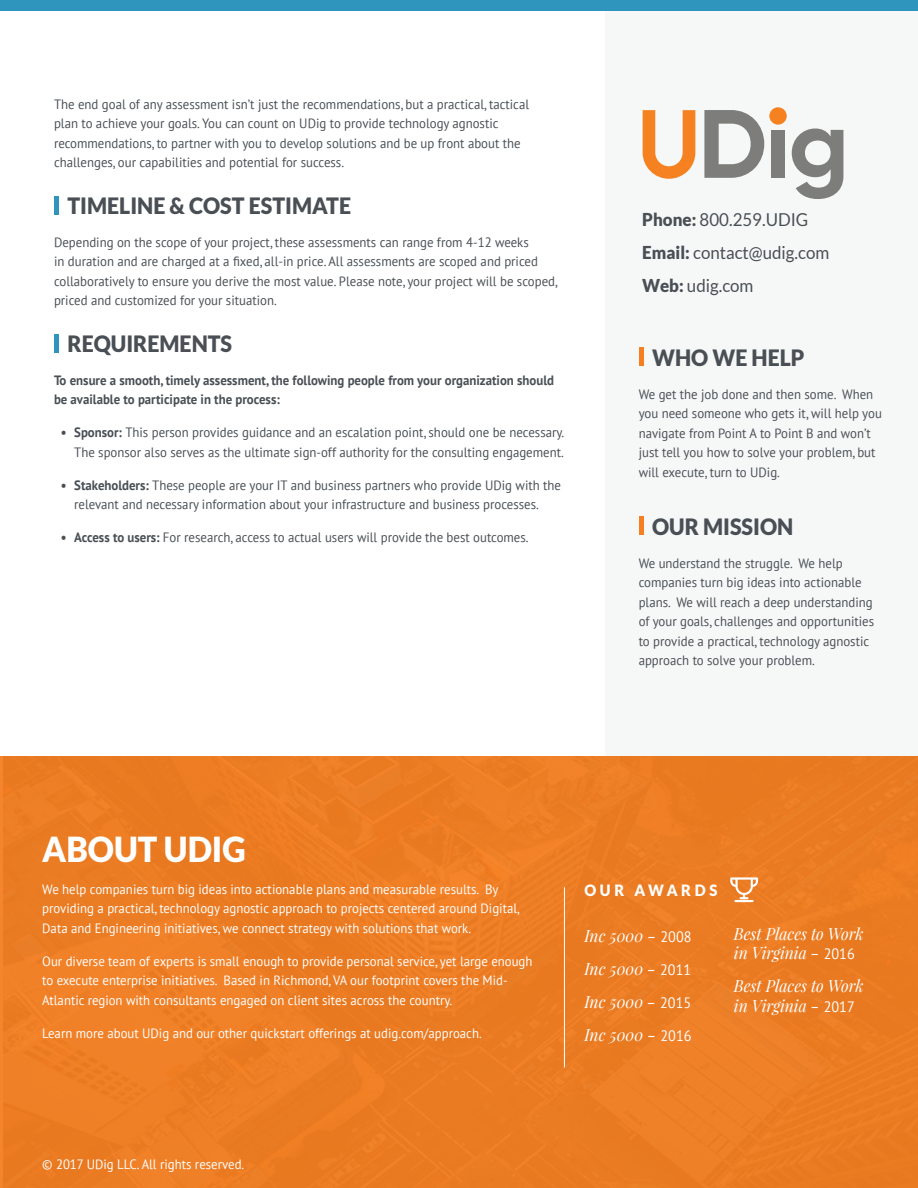
<style>
.page{position:relative;width:918px;height:1188px;background:#fff}
.page>*{position:absolute;margin:0;border:0;box-sizing:border-box;transform-origin:0 0}
.t1{font:900 34.5px "Lato";color:#fff;scale:.95 1}
.t2{font:900 22.5px "Lato";color:#494f54;scale:.95 1}
.t3{font:17.85px/33px "Lato";color:#494f54;scale:.95 1}
.t4{font:italic 16.5px/33px "Playfair Display";color:#fff;scale:.95 1}
.t5{font:900 15.6px "Lato";letter-spacing:.25em;color:#fff;scale:.95 1}
.t6{font:13.5px/19.5px "PT Sans";color:#494f54;scale:.95 1}
.t7{font:13.5px/19.5px "PT Sans";color:#fff;scale:.95 1}
.t8{font:700 13.5px/19.5px "PT Sans";color:#494f54;scale:.95 1}
.s1{font-weight:700}
.s2{font-weight:900}
.s3{font-size:18px}
.s4{font-family:"PT Sans";font-style:normal;font-size:15px}
</style>
<div class="page">
<div style="left:605px;top:10px;width:313px;height:968px;background:#f6f8f8"></div>
<div style="left:0;top:756px;width:918px;height:432px;background:#eb7c23"></div>
<hr style="left:564px;top:887px;width:1px;height:181px;background:#fff">
<svg style="left:730px;top:877px;width:28px;height:25px"></svg>
<div style="left:0;top:0;width:918px;height:10px;background:#3095bd"></div>
<div style="left:54px;top:196px;width:5px;height:18px;background:#3095bd"></div>
<div style="left:54px;top:334px;width:5px;height:18px;background:#3095bd"></div>
<svg style="left:704px;top:110px;width:60px;height:68px"></svg>
<div style="left:771px;top:130px;width:14px;height:48px;background:#7d7d7c"></div>
<svg style="left:792px;top:128px;width:51px;height:71px"></svg>
<svg style="left:643px;top:110px;width:52px;height:69px"></svg>
<div style="left:769px;top:107px;width:18px;height:18px;background:#f58120;border-radius:50%"></div>
<div style="left:639px;top:348px;width:5px;height:18px;background:#f57f21"></div>
<div style="left:639px;top:516px;width:5px;height:19px;background:#f57f21"></div>
<p class="t6" style="left:54px;top:94px;width:502px">The end goal of any assessment isn’t just the recommendations, but a practical, tactical plan to achieve your goals. You can count on UDig to provide technology agnostic recommendations, to partner with you to develop solutions and be up front about the challenges, our capabilities and potential for success.</p>
<h2 class="t2" style="left:68px;top:193px;width:300px">TIMELINE &amp; COST ESTIMATE</h2>
<p class="t6" style="left:54px;top:232px;width:532px">Depending on the scope of your project, these assessments can range from 4-12 weeks<br>in duration and are charged at a fixed, all-in price. All assessments are scoped and priced collaboratively to ensure you derive the most value. Please note, your project will be scoped, priced and customized for your situation.</p>
<h2 class="t2" style="left:68px;top:331px;width:175px">REQUIREMENTS</h2>
<p class="t8" style="left:54px;top:370px;width:528px">To ensure a smooth, timely assessment, the following people from your organization should be available to participate in the process:</p>
<p class="t6" style="left:61px;top:423px;width:532px;text-align:right"><span class="s1">• Sponsor:</span> This person provides guidance and an escalation point, should one be necessary.<br>The sponsor also serves as the ultimate sign-off authority for the consulting engagement.</p>
<p class="t6" style="left:74px;top:475px;width:514px;text-indent:-14px"><span class="s1">• Stakeholders:</span> These people are your IT and business partners who provide UDig with the relevant and necessary information about your infrastructure and business processes.</p>
<p class="t6" style="left:61px;top:528px;width:494px"><span class="s1">• Access to users:</span> For research, access to actual users will provide the best outcomes.</p>
<h3 class="t3" style="left:642px;top:203px;width:198px"><span class="s2">Phone:</span> 800.259.UDIG<br><span class="s2">Email:</span> contact@udig.com<br><span class="s2">Web:</span> udig.com</h3>
<h2 class="t2" style="left:652px;top:344px;width:162px">WHO WE HELP</h2>
<p class="t6" style="left:639px;top:384px;width:258px">We get the job done and then some. When you need someone who gets it, will help you navigate from Point A to Point B and won’t just tell you how to solve your problem, but will execute, turn to UDig.</p>
<h2 class="t2" style="left:652px;top:513px;width:150px">OUR MISSION</h2>
<p class="t6" style="left:639px;top:553px;width:249px">We understand the struggle. We help companies turn big ideas into actionable plans. We will reach a deep understanding of your goals, challenges and opportunities to provide a practical, technology agnostic approach to solve your problem.</p>
<h1 class="t1" style="left:42px;top:829px;width:216px">ABOUT UDIG</h1>
<p class="t7" style="left:42px;top:879px;width:504px">We help companies turn big ideas into actionable plans and measurable results. By providing a practical, technology agnostic approach to projects centered around Digital,<br>Data and Engineering initiatives, we connect strategy with solutions that work.</p>
<p class="t7" style="left:42px;top:951px;width:518px">Our diverse team of experts is small enough to provide personal service, yet large enough to execute enterprise initiatives. Based in Richmond, VA our footprint covers the Mid-<br>Atlantic region with consultants engaged on client sites across the country.</p>
<p class="t7" style="left:42px;top:1023px;width:464px">Learn more about UDig and our other quickstart offerings at udig.com/approach.</p>
<p class="t7" style="left:42px;top:1154px;width:214px">© 2017 UDig LLC. All rights reserved.</p>
<p class="t5" style="left:584px;top:882px;width:142px">OUR AWARDS</p>
<p class="t4" style="left:584px;top:918px;width:114px;text-align:justify">Inc 5000 <span class="s3">-</span> <span class="s4">2008<br></span>Inc 5000 <span class="s3">-</span> <span class="s4">2011<br></span>Inc 5000 <span class="s3">-</span> <span class="s4">2015<br></span>Inc 5000 <span class="s3">-</span> <span class="s4">2016</span></p>
<p class="t4" style="left:734px;top:924px;width:138px;line-height:19.5px">Best Places to Work in Virginia <span class="s3">-</span> <span class="s4">2016</span></p>
<p class="t4" style="left:734px;top:976px;width:138px;line-height:19.5px">Best Places to Work in Virginia <span class="s3">-</span> <span class="s4">2017</span></p>
</div>
